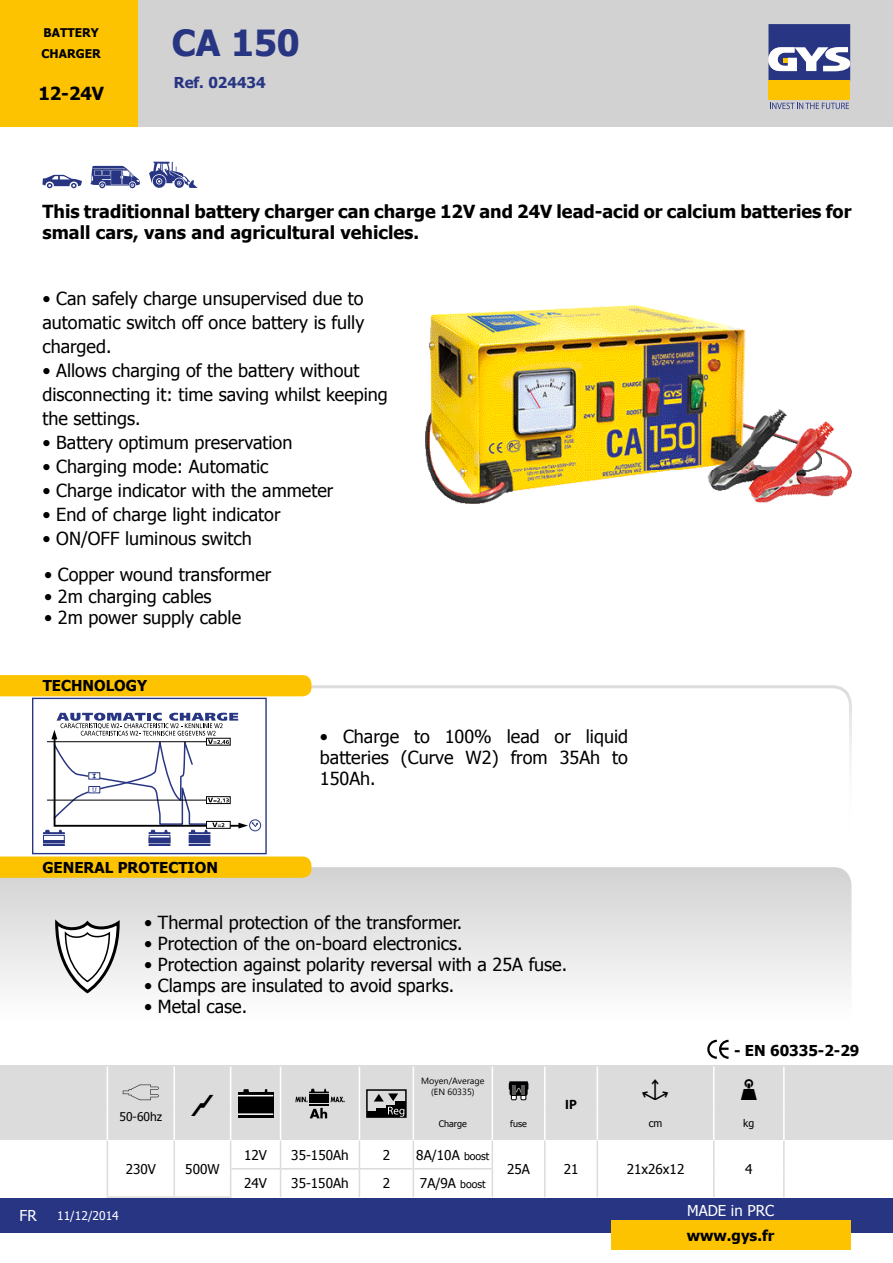
<style>
.page{position:relative;width:893px;height:1263px;background:#fff}
.page>*{position:absolute;margin:0;border:0;box-sizing:border-box;transform-origin:0 0}
.t1{font:700 36px "Tahoma";color:#283583}
.t2{font:18px/24px "Tahoma";color:#000;text-align:justify}
.t3{font:700 18px/21px "Tahoma";color:#000}
.t4{font:700 15px "Tahoma";color:#000}
.t5{font:15px "Tahoma";color:#fff}
.t6{font:700 15px "Tahoma";color:#283583}
.t7{font:13.5px "Tahoma";color:#000}
.t8{font:700 13.5px "Myriad Pro";color:#000}
.t9{font:700 12px/21px "Tahoma";color:#000}
.t10{font:12px "Tahoma";color:#fff}
.t11{font:12px "Tahoma";color:#000}
.t12{font:10.5px "Tahoma";color:#000}
.t13{font:9px/10.8px "Segoe UI";color:#000;text-align:center}
.t14{font:9px "Tahoma";color:#000}
.s1{font-size:10.5px}
</style>
<div class="page">
<div style="left:137px;top:0;width:756px;height:127px;background:#d2d2d2"></div>
<div style="left:0;top:1198px;width:893px;height:34px;background:#283583"></div>
<div style="left:768px;top:81px;width:82px;height:19px;background:#fdc300"></div>
<svg style="left:768px;top:24px;width:82px;height:57px;background:#676ea1"></svg>
<svg style="left:770px;top:103px;width:79px;height:6px"></svg>
<div style="left:0;top:0;width:137px;height:127px;background:#fdc300"></div>
<svg style="left:707px;top:1039px;width:22px;height:20px"></svg>
<div style="left:611px;top:1220px;width:239px;height:30px;background:#fdc300"></div>
<svg style="left:0;top:867px;width:851px;height:120px"></svg>
<img style="left:425px;top:305px;width:427px;height:198px">
<svg style="left:0;top:685px;width:852px;height:170px"></svg>
<div style="left:0;top:675px;width:311px;height:21px;background:#fdc300"></div>
<svg style="left:0;top:856px;width:311px;height:22px;background:#fcc408"></svg>
<svg style="left:54px;top:916px;width:67px;height:78px"></svg>
<div style="left:0;top:1065px;width:893px;height:75px;background:#dcdcdc"></div>
<hr style="left:174px;top:1067px;width:1px;height:39px;background:#fff">
<hr style="left:230px;top:1067px;width:1px;height:39px;background:#fff">
<hr style="left:280px;top:1067px;width:1px;height:39px;background:#fff">
<hr style="left:359px;top:1067px;width:1px;height:39px;background:#fff">
<hr style="left:413px;top:1067px;width:1px;height:39px;background:#fff">
<hr style="left:492px;top:1067px;width:1px;height:39px;background:#fff">
<hr style="left:544px;top:1067px;width:2px;height:39px;background:#fff">
<hr style="left:597px;top:1067px;width:1px;height:39px;background:#fff">
<hr style="left:713px;top:1067px;width:1px;height:39px;background:#fff">
<hr style="left:174px;top:1106px;width:1px;height:34px;background:#fff">
<hr style="left:230px;top:1106px;width:1px;height:34px;background:#fff">
<hr style="left:280px;top:1106px;width:1px;height:34px;background:#fff">
<hr style="left:359px;top:1106px;width:1px;height:34px;background:#fff">
<hr style="left:413px;top:1106px;width:1px;height:34px;background:#fff">
<hr style="left:492px;top:1106px;width:1px;height:34px;background:#fff">
<hr style="left:544px;top:1106px;width:2px;height:34px;background:#fff">
<hr style="left:597px;top:1106px;width:1px;height:34px;background:#fff">
<hr style="left:713px;top:1106px;width:1px;height:34px;background:#fff">
<svg style="left:107px;top:1140px;width:608px;height:57px"></svg>
<hr style="left:107px;top:1067px;width:1px;height:39px;background:#fff">
<hr style="left:107px;top:1106px;width:1px;height:34px;background:#fff">
<hr style="left:783px;top:1140px;width:2px;height:29px;background:#dcdcdc">
<hr style="left:783px;top:1169px;width:2px;height:28px;background:#dcdcdc">
<hr style="left:783px;top:1067px;width:2px;height:39px;background:#fff">
<hr style="left:783px;top:1106px;width:2px;height:34px;background:#fff">
<hr style="left:175px;top:1196px;width:56px;height:2px;background:#dcdcdc">
<hr style="left:107px;top:1196px;width:68px;height:2px;background:#dcdcdc">
<hr style="left:231px;top:1168px;width:50px;height:1px;background:#dadada">
<hr style="left:281px;top:1168px;width:78px;height:1px;background:#dadada">
<hr style="left:359px;top:1168px;width:54px;height:1px;background:#dadada">
<hr style="left:414px;top:1168px;width:78px;height:1px;background:#dadada">
<svg style="left:123px;top:1084px;width:36px;height:16px"></svg>
<div style="left:238px;top:1092px;width:35px;height:26px;background:#000"></div>
<hr style="left:238px;top:1113px;width:35px;height:2px;background:#fff">
<hr style="left:238px;top:1095px;width:35px;height:1px;background:#fff">
<svg style="left:243px;top:1089px;width:6px;height:3px"></svg>
<svg style="left:310px;top:1108px;width:17px;height:10px"></svg>
<hr style="left:309px;top:1104px;width:20px;height:2px;background:#000">
<div style="left:309px;top:1094px;width:20px;height:9px;background:#000"></div>
<svg style="left:295px;top:1089px;width:50px;height:13px"></svg>
<div style="left:366px;top:1089px;width:41px;height:29px;border:2px solid #000"></div>
<div style="left:367px;top:1112px;width:10px;height:5px;background:#000"></div>
<div style="left:377px;top:1108px;width:10px;height:9px;background:#000"></div>
<svg style="left:386px;top:1105px;width:9px;height:11px"></svg>
<div style="left:395px;top:1101px;width:11px;height:16px;background:#000"></div>
<svg style="left:388px;top:1107px;width:16px;height:10px"></svg>
<svg style="left:374px;top:1093px;width:24px;height:8px"></svg>
<svg style="left:509px;top:1081px;width:19px;height:19px"></svg>
<hr style="left:521px;top:1085px;width:4px;height:10px;background:#575756">
<hr style="left:512px;top:1085px;width:4px;height:10px;background:#575756">
<svg style="left:42px;top:175px;width:40px;height:13px"></svg>
<svg style="left:90px;top:166px;width:50px;height:22px"></svg>
<svg style="left:149px;top:162px;width:49px;height:26px"></svg>
<div style="left:32px;top:698px;width:235px;height:156px;border:1px solid #283583"></div>
<svg style="left:53px;top:675px;width:141px;height:38px"></svg>
<div style="left:249px;top:819px;width:12px;height:12px;border:1px solid #283583;border-radius:50%"></div>
<svg style="left:43px;top:713px;width:215px;height:133px"></svg>
<p class="t9" style="left:42px;top:21px;width:61px">BATTERY<br>CHARGER</p>
<p class="t3" style="left:38px;top:81px;width:67px">12-24V</p>
<h1 class="t1" style="left:172px;top:18px;width:130px">CA 150</h1>
<p class="t6" style="left:174px;top:72px;width:93px">Ref. 024434</p>
<p class="t3" style="left:43px;top:200px;width:810px">This traditionnal battery charger can charge 12V and 24V lead-acid or calcium batteries for small cars, vans and agricultural vehicles.</p>
<p class="t2" style="left:42px;top:286px;width:323px">• Can safely charge unsupervised due to automatic switch off once battery is fully charged.</p>
<p class="t2" style="left:42px;top:358px;width:347px;text-align:left">• Allows charging of the battery without disconnecting it: time saving whilst keeping the settings.</p>
<p class="t2" style="left:42px;top:430px;width:251px">• Battery optimum preservation</p>
<p class="t2" style="left:42px;top:454px;width:228px">• Charging mode: Automatic</p>
<p class="t2" style="left:42px;top:478px;width:292px">• Charge indicator with the ammeter</p>
<p class="t2" style="left:42px;top:502px;width:240px">• End of charge light indicator</p>
<p class="t2" style="left:42px;top:526px;width:211px">• ON/OFF luminous switch</p>
<p class="t2" style="left:44px;top:562px;width:229px">• Copper wound transformer</p>
<p class="t2" style="left:44px;top:583px;width:169px">• 2m charging cables</p>
<p class="t2" style="left:44px;top:604px;width:199px">• 2m power supply cable</p>
<p class="t4" style="left:43px;top:675px;width:106px">TECHNOLOGY</p>
<p class="t4" style="left:42px;top:857px;width:177px">GENERAL PROTECTION</p>
<p class="t2" style="left:320px;top:725px;width:310px;line-height:21px">• Charge to 100% lead or liquid batteries (Curve W2) from 35Ah to 150Ah.</p>
<p class="t2" style="left:144px;top:910px;width:320px">• Thermal protection of the transformer.</p>
<p class="t2" style="left:144px;top:931px;width:320px">• Protection of the on-board electronics.</p>
<p class="t2" style="left:144px;top:952px;width:425px">• Protection against polarity reversal with a 25A fuse.</p>
<p class="t2" style="left:144px;top:973px;width:312px">• Clamps are insulated to avoid sparks.</p>
<p class="t2" style="left:144px;top:994px;width:105px">• Metal case.</p>
<p class="t13" style="left:421px;top:1075px;width:65px">Moyen/Average (EN 60335)</p>
<p class="t8" style="left:565px;top:1095px;width:13px">IP</p>
<p class="t4" style="left:734px;top:1040px;width:127px">- EN 60335-2-29</p>
<p class="t5" style="left:20px;top:1205px;width:19px">FR</p>
<p class="t11" style="left:120px;top:1109px;width:44px">50-60hz</p>
<p class="t7" style="left:126px;top:1160px;width:32px">230V</p>
<p class="t7" style="left:185px;top:1160px;width:36px">500W</p>
<p class="t10" style="left:57px;top:1207px;width:63px">11/12/2014</p>
<p class="t14" style="left:439px;top:1117px;width:30px">Charge</p>
<p class="t14" style="left:510px;top:1117px;width:18px">fuse</p>
<p class="t12" style="left:649px;top:1116px;width:15px">cm</p>
<p class="t12" style="left:743px;top:1116px;width:13px">kg</p>
<p class="t7" style="left:244px;top:1146px;width:24px">12V</p>
<p class="t7" style="left:291px;top:1146px;width:59px">35-150Ah</p>
<p class="t7" style="left:383px;top:1146px;width:9px">2</p>
<p class="t7" style="left:416px;top:1146px;width:75px">8A/10A <span class="s1">boost</span></p>
<p class="t7" style="left:244px;top:1174px;width:24px">24V</p>
<p class="t7" style="left:291px;top:1174px;width:59px">35-150Ah</p>
<p class="t7" style="left:383px;top:1174px;width:9px">2</p>
<p class="t7" style="left:420px;top:1174px;width:67px">7A/9A <span class="s1">boost</span></p>
<p class="t7" style="left:507px;top:1160px;width:24px">25A</p>
<p class="t7" style="left:564px;top:1160px;width:16px">21</p>
<p class="t7" style="left:627px;top:1160px;width:59px">21x26x12</p>
<p class="t7" style="left:745px;top:1160px;width:9px">4</p>
<p class="t5" style="left:687px;top:1200px;width:88px">MADE in PRC</p>
<p class="t4" style="left:687px;top:1225px;width:89px">www.gys.fr</p>
</div>
